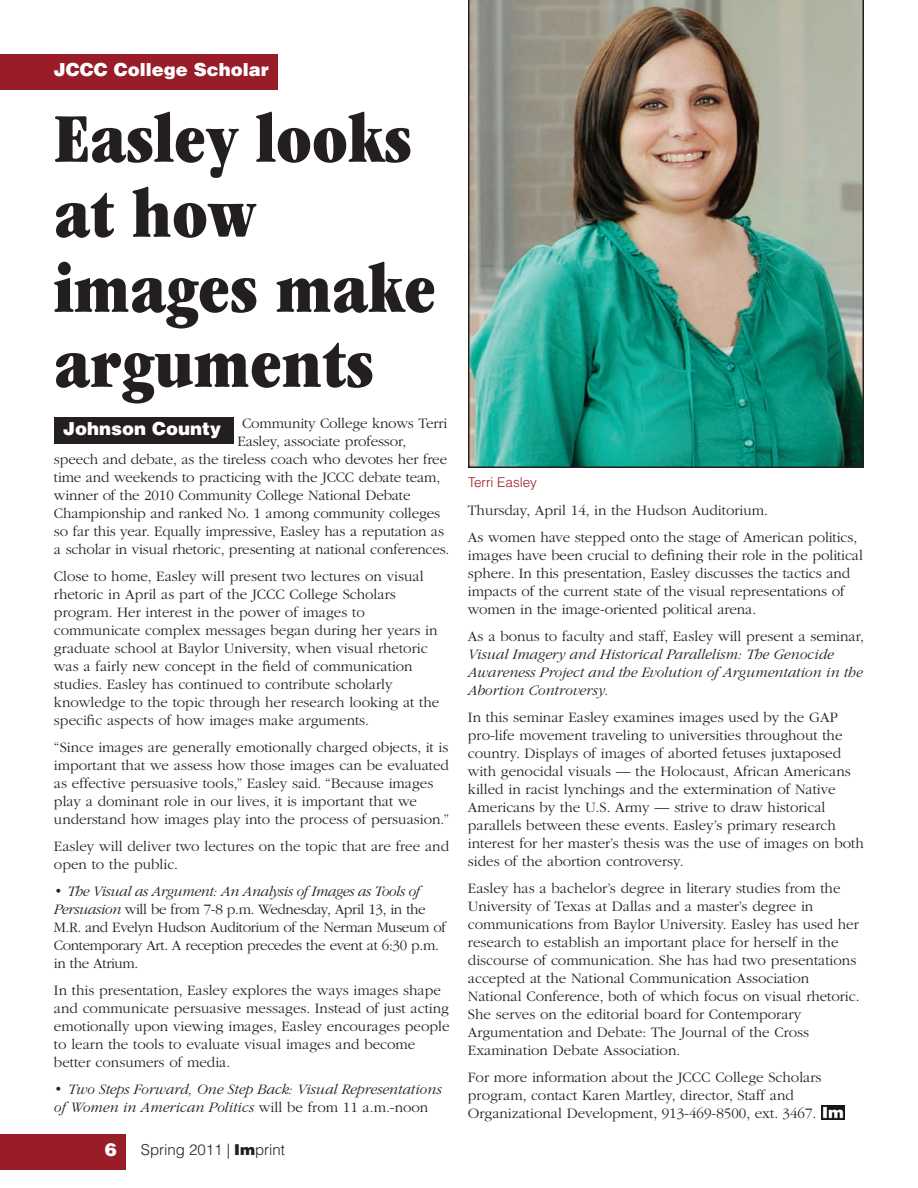
<style>
.page{position:relative;width:918px;height:1188px;background:#fff}
.page>*{position:absolute;margin:0;border:0;box-sizing:border-box;transform-origin:0 0}
.t1{font:72px/75px "ITC Garamond Std Ult Cond";color:#231f20}
.t2{font:900 18px "Helvetica LT Std";color:#fff}
.t3{font:300 15px/18px "ITC Garamond Std";color:#231f20}
.t4{font:italic 300 15px/18px "ITC Garamond Std";color:#231f20}
.t5{font:300 15px/18px "ITC Garamond Std";letter-spacing:-.025em;color:#231f20}
.t6{font:300 15px "Helvetica LT Std";color:#231f20}
.t7{font:300 13.5px "Helvetica LT Std";color:#981d28}
.s1{font-style:italic}
.s2{font-style:normal}
.s3{font-weight:900}
</style>
<div class="page">
<svg style="left:844px;top:1105px;width:1px;height:15px"></svg>
<img style="left:821px;top:1105px;width:23px;height:15px">
<div style="left:0;top:1134px;width:126px;height:36px;background:#981d28"></div>
<div style="left:54px;top:417px;width:179px;height:27px;background:#231f20"></div>
<div style="left:0;top:54px;width:278px;height:36px;background:#981d28"></div>
<img style="left:468px;top:0;width:396px;height:468px">
<p class="t2" style="left:54px;top:63px;width:217px">JCCC College Scholar</p>
<h1 class="t1" style="left:54px;top:107px;width:383px">Easley looks at how images make arguments</h1>
<p class="t3" style="left:242px;top:415px;width:207px">Community College knows Terri</p>
<p class="t3" style="left:238px;top:433px;width:170px">Easley, associate professor,</p>
<p class="t3" style="left:54px;top:451px;width:395px">speech and debate, as the tireless coach who devotes her free</p>
<p class="t3" style="left:54px;top:469px;width:388px">time and weekends to practicing with the JCCC debate team,</p>
<p class="t3" style="left:54px;top:487px;width:358px">winner of the 2010 Community College National Debate</p>
<p class="t3" style="left:54px;top:505px;width:388px">Championship and ranked No. 1 among community colleges</p>
<p class="t3" style="left:54px;top:523px;width:392px">so far this year. Equally impressive, Easley has a reputation as</p>
<p class="t3" style="left:54px;top:541px;width:397px">a scholar in visual rhetoric, presenting at national conferences.</p>
<p class="t3" style="left:54px;top:568px;width:387px">Close to home, Easley will present two lectures on visual rhetoric in April as part of the JCCC College Scholars program. Her interest in the power of images to communicate complex messages began during her years in graduate school at Baylor University, when visual rhetoric was a fairly new concept in the field of communication studies. Easley has continued to contribute scholarly knowledge to the topic through her research looking at the specific aspects of how images make arguments.</p>
<p class="t3" style="left:54px;top:739px;width:397px">“Since images are generally emotionally charged objects, it is important that we assess how those images can be evaluated as effective persuasive tools,” Easley said. “Because images play a dominant role in our lives, it is important that we understand how images play into the process of persuasion.”</p>
<p class="t3" style="left:54px;top:838px;width:397px">Easley will deliver two lectures on the topic that are free and open to the public.</p>
<p class="t5" style="left:54px;top:883px;width:394px">• <span class="s1">The Visual as Argument: An Analysis of Images as Tools of Persuasion</span> will be from 7-8 p.m. Wednesday, April 13, in the M.R. and Evelyn Hudson Auditorium of the Nerman Museum of Contemporary Art. A reception precedes the event at 6:30 p.m. in the Atrium.</p>
<p class="t3" style="left:54px;top:982px;width:397px">In this presentation, Easley explores the ways images shape and communicate persuasive messages. Instead of just acting emotionally upon viewing images, Easley encourages people to learn the tools to evaluate visual images and become better consumers of media.</p>
<p class="t4" style="left:54px;top:1081px;width:389px"><span class="s2">•</span> Two Steps Forward, One Step Back: Visual Representations of Women in American Politics <span class="s2">will be from 11 a.m.-noon</span></p>
<p class="t2" style="left:63px;top:422px;width:160px">Johnson County</p>
<p class="t2" style="left:105px;top:1143px;width:14px">6</p>
<p class="t6" style="left:141px;top:1144px;width:146px">Spring 2011 | <span class="s3">Im</span>print</p>
<p class="t7" style="left:468px;top:477px;width:71px">Terri Easley</p>
<p class="t3" style="left:468px;top:497px;width:391px;line-height:27px">Thursday, April 14, in the Hudson Auditorium.<br>As women have stepped onto the stage of American politics,</p>
<p class="t3" style="left:468px;top:547px;width:397px">images have been crucial to defining their role in the political sphere. In this presentation, Easley discusses the tactics and impacts of the current state of the visual representations of women in the image-oriented political arena.</p>
<p class="t3" style="left:468px;top:628px;width:398px">As a bonus to faculty and staff, Easley will present a seminar,</p>
<p class="t4" style="left:468px;top:646px;width:396px">Visual Imagery and Historical Parallelism: The Genocide<br>Awareness Project and the Evolution of Argumentation in the<br>Abortion Controversy.</p>
<p class="t3" style="left:468px;top:709px;width:397px">In this seminar Easley examines images used by the GAP pro-life movement traveling to universities throughout the country. Displays of images of aborted fetuses juxtaposed with genocidal visuals — the Holocaust, African Americans killed in racist lynchings and the extermination of Native Americans by the U.S. Army — strive to draw historical parallels between these events. Easley’s primary research interest for her master’s thesis was the use of images on both sides of the abortion controversy.</p>
<p class="t3" style="left:468px;top:880px;width:393px">Easley has a bachelor’s degree in literary studies from the University of Texas at Dallas and a master’s degree in communications from Baylor University. Easley has used her research to establish an important place for herself in the discourse of communication. She has had two presentations accepted at the National Communication Association National Conference, both of which focus on visual rhetoric.<br>She serves on the editorial board for Contemporary Argumentation and Debate: The Journal of the Cross Examination Debate Association.</p>
<p class="t3" style="left:468px;top:1069px;width:355px">For more information about the JCCC College Scholars program, contact Karen Martley, director, Staff and<br>Organizational Development, 913-469-8500, ext. 3467.</p>
</div>
